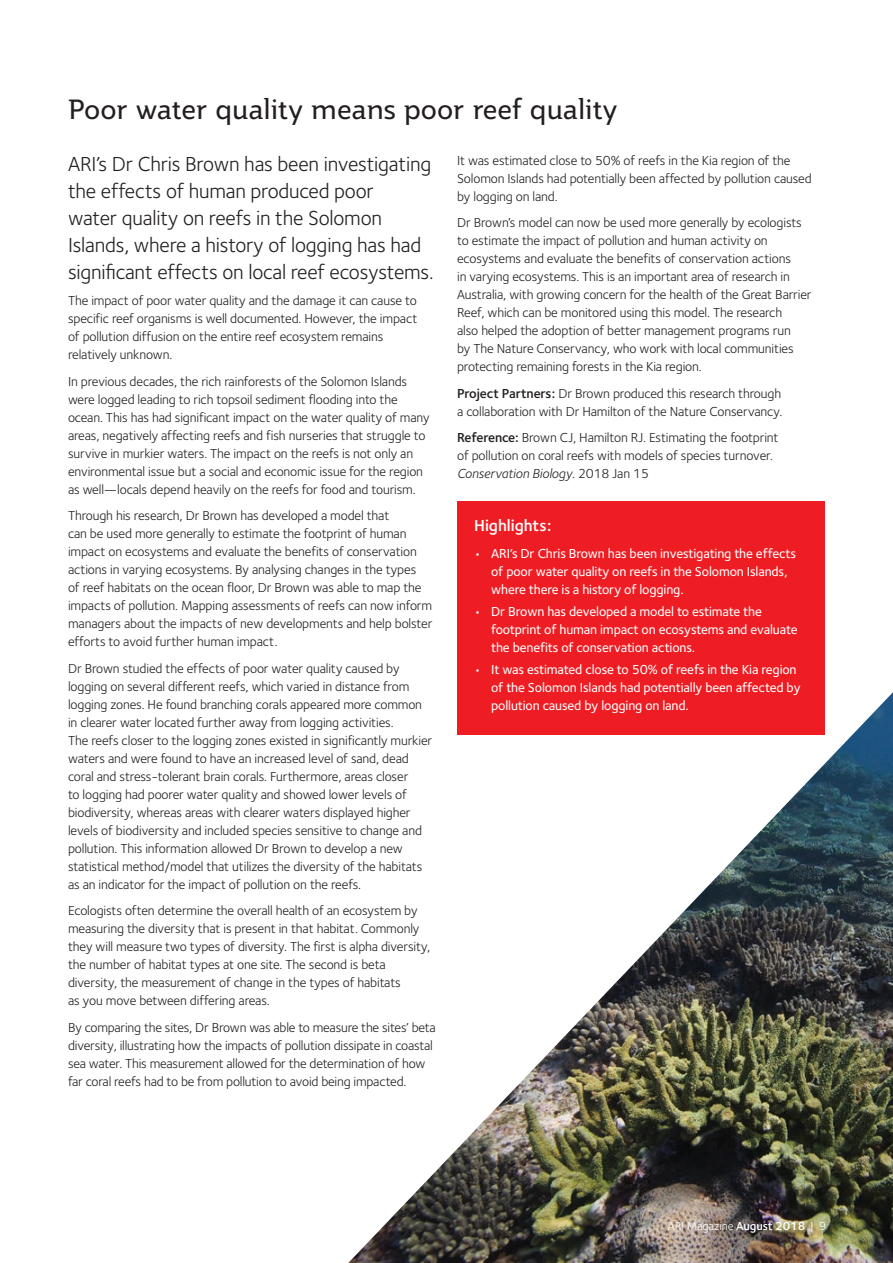
<style>
.page{position:relative;width:893px;height:1263px;background:#fff}
.page>*{position:absolute;margin:0;border:0;box-sizing:border-box;transform-origin:0 0}
.t1{font:27px "Jotia";color:#231f20}
.t2{font:21px/27px "Foundry Sterling";letter-spacing:-.01em;color:#231f20}
.t3{font:600 16.5px "Foundry Sterling";color:#fff}
.t4{font:13.5px/18px "Foundry Sterling";letter-spacing:-.01em;color:#231f20}
.t5{font:500 13.5px/18px "Foundry Sterling";letter-spacing:-.01em;color:#fff}
.t6{font:12px "Foundry Sterling";letter-spacing:-.01em;color:#fff}
.s1{font-weight:600}
.s2{font-style:italic}
</style>
<div class="page">
<img style="left:348px;top:692px;width:545px;height:571px">
<div style="left:457px;top:501px;width:368px;height:234px;background:#ee1d23"></div>
<h1 class="t1" style="left:68px;top:91px;width:551px">Poor water quality means poor reef quality</h1>
<p class="t4" style="left:457px;top:151px;width:356px">It was estimated close to 50% of reefs in the Kia region of the<br>Solomon Islands had potentially been affected by pollution caused by logging on land.</p>
<p class="t4" style="left:457px;top:214px;width:356px">Dr Brown’s model can now be used more generally by ecologists to estimate the impact of pollution and human activity on ecosystems and evaluate the benefits of conservation actions<br>in varying ecosystems. This is an important area of research in Australia, with growing concern for the health of the Great Barrier Reef, which can be monitored using this model. The research<br>also helped the adoption of better management programs run<br>by The Nature Conservancy, who work with local communities protecting remaining forests in the Kia region.</p>
<p class="t4" style="left:457px;top:384px;width:327px"><span class="s1">Project Partners:</span> Dr Brown produced this research through a collaboration with Dr Hamilton of the Nature Conservancy.</p>
<p class="t4" style="left:457px;top:429px;width:323px"><span class="s1">Reference:</span> Brown CJ, Hamilton RJ. Estimating the footprint of pollution on coral reefs with models of species turnover.<br><span class="s2">Conservation Biology</span>. 2018 Jan 15</p>
<h2 class="t2" style="left:68px;top:150px;width:367px">ARI’s Dr Chris Brown has been investigating the effects of human produced poor<br>water quality on reefs in the Solomon Islands, where a history of logging has had significant effects on local reef ecosystems.</h2>
<p class="t4" style="left:68px;top:292px;width:351px">The impact of poor water quality and the damage it can cause to specific reef organisms is well documented. However, the impact of pollution diffusion on the entire reef ecosystem remains relatively unknown.</p>
<p class="t4" style="left:68px;top:372px;width:363px">In previous decades, the rich rainforests of the Solomon Islands were logged leading to rich topsoil sediment flooding into the ocean. This has had significant impact on the water quality of many areas, negatively affecting reefs and fish nurseries that struggle to survive in murkier waters. The impact on the reefs is not only an environmental issue but a social and economic issue for the region as well—locals depend heavily on the reefs for food and tourism.</p>
<p class="t4" style="left:68px;top:507px;width:366px">Through his research, Dr Brown has developed a model that<br>can be used more generally to estimate the footprint of human impact on ecosystems and evaluate the benefits of conservation actions in varying ecosystems. By analysing changes in the types<br>of reef habitats on the ocean floor, Dr Brown was able to map the impacts of pollution. Mapping assessments of reefs can now inform managers about the impacts of new developments and help bolster efforts to avoid further human impact.</p>
<p class="t4" style="left:68px;top:659px;width:366px">Dr Brown studied the effects of poor water quality caused by logging on several different reefs, which varied in distance from logging zones. He found branching corals appeared more common in clearer water located further away from logging activities.<br>The reefs closer to the logging zones existed in significantly murkier waters and were found to have an increased level of sand, dead coral and stress-tolerant brain corals. Furthermore, areas closer<br>to logging had poorer water quality and showed lower levels of biodiversity, whereas areas with clearer waters displayed higher levels of biodiversity and included species sensitive to change and pollution. This information allowed Dr Brown to develop a new statistical method/model that utilizes the diversity of the habitats as an indicator for the impact of pollution on the reefs.</p>
<p class="t4" style="left:68px;top:901px;width:364px">Ecologists often determine the overall health of an ecosystem by measuring the diversity that is present in that habitat. Commonly they will measure two types of diversity. The first is alpha diversity, the number of habitat types at one site. The second is beta diversity, the measurement of change in the types of habitats<br>as you move between differing areas.</p>
<p class="t4" style="left:68px;top:1018px;width:369px">By comparing the sites, Dr Brown was able to measure the sites’ beta diversity, illustrating how the impacts of pollution dissipate in coastal sea water. This measurement allowed for the determination of how far coral reefs had to be from pollution to avoid being impacted.</p>
<p class="t3" style="left:474px;top:516px;width:79px">Highlights:</p>
<p class="t5" style="left:491px;top:544px;width:306px;text-indent:-17px">• ARI’s Dr Chris Brown has been investigating the effects of poor water quality on reefs in the Solomon Islands, where there is a history of logging.</p>
<p class="t5" style="left:491px;top:602px;width:308px;text-indent:-17px">• Dr Brown has developed a model to estimate the footprint of human impact on ecosystems and evaluate the benefits of conservation actions.</p>
<p class="t5" style="left:491px;top:660px;width:311px;text-indent:-17px">• It was estimated close to 50% of reefs in the Kia region of the Solomon Islands had potentially been affected by pollution caused by logging on land.</p>
<p class="t6" style="left:668px;top:1219px;width:160px">ARI Magazine <span class="s1">August 2018</span> | 9</p>
</div>
